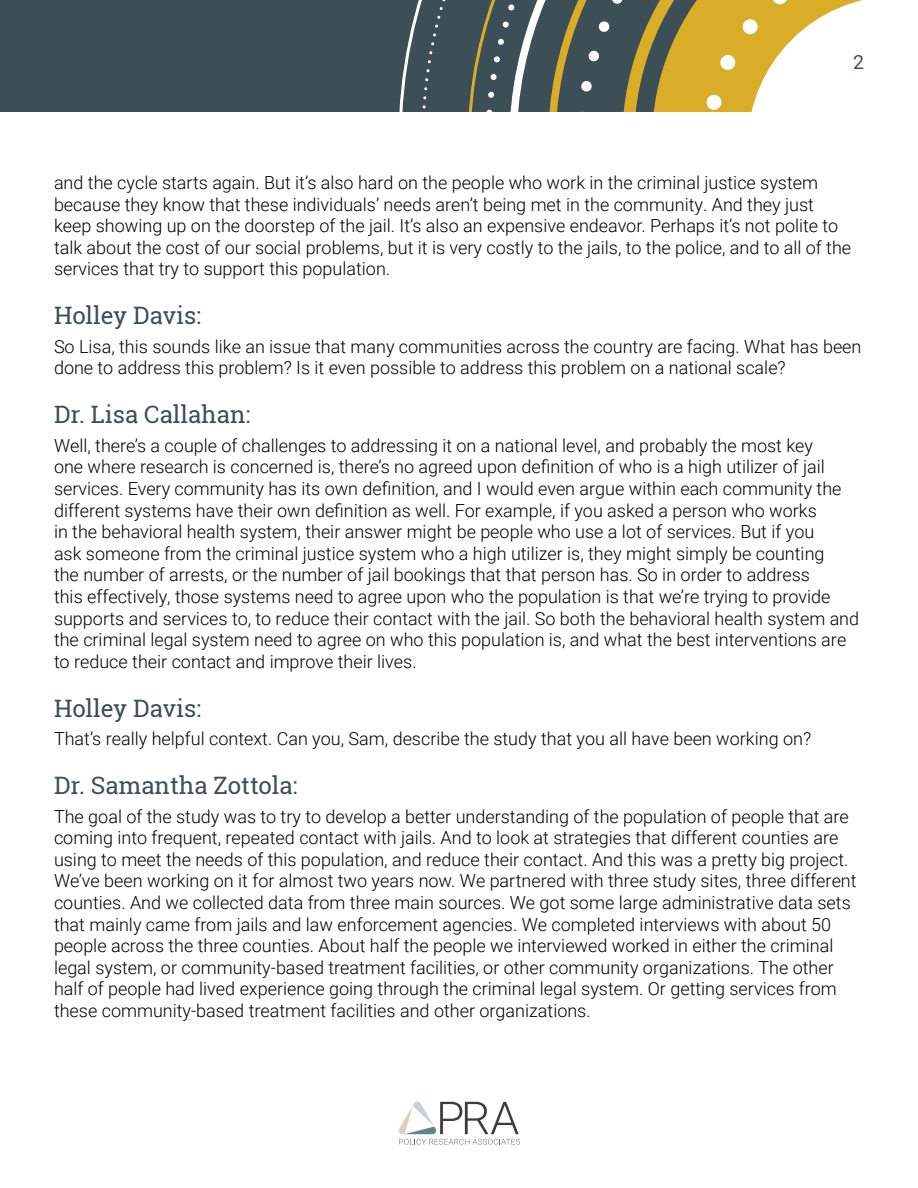
<style>
.page{position:relative;width:918px;height:1188px;background:#fff}
.page>*{position:absolute;margin:0;border:0;box-sizing:border-box;transform-origin:0 0}
.t1{font:24px "Roboto Slab";color:#3c4f57}
.t2{font:19.5px "Roboto";color:#3c4f57}
.t3{font:300 18px/21.6px "Roboto";color:#000}
</style>
<div class="page">
<div style="left:0;top:0;width:918px;height:112px;background:#3c4f57"></div>
<svg style="left:399px;top:0;width:519px;height:112px"></svg>
<svg style="left:398px;top:1101px;width:122px;height:44px"></svg>
<p class="t2" style="left:853px;top:48px;width:12px">2</p>
<p class="t3" style="left:54px;top:171px;width:799px">and the cycle starts again. But it’s also hard on the people who work in the criminal justice system because they know that these individuals’ needs aren’t being met in the community. And they just keep showing up on the doorstep of the jail. It’s also an expensive endeavor. Perhaps it’s not polite to talk about the cost of our social problems, but it is very costly to the jails, to the police, and to all of the services that try to support this population.</p>
<h2 class="t1" style="left:54px;top:299px;width:149px">Holley Davis:</h2>
<p class="t3" style="left:54px;top:335px;width:809px">So Lisa, this sounds like an issue that many communities across the country are facing. What has been done to address this problem? Is it even possible to address this problem on a national scale?</p>
<h2 class="t1" style="left:54px;top:398px;width:198px">Dr. Lisa Callahan:</h2>
<p class="t3" style="left:54px;top:434px;width:807px">Well, there’s a couple of challenges to addressing it on a national level, and probably the most key<br>one where research is concerned is, there’s no agreed upon definition of who is a high utilizer of jail services. Every community has its own definition, and I would even argue within each community the different systems have their own definition as well. For example, if you asked a person who works<br>in the behavioral health system, their answer might be people who use a lot of services. But if you<br>ask someone from the criminal justice system who a high utilizer is, they might simply be counting<br>the number of arrests, or the number of jail bookings that that person has. So in order to address<br>this effectively, those systems need to agree upon who the population is that we’re trying to provide supports and services to, to reduce their contact with the jail. So both the behavioral health system and the criminal legal system need to agree on who this population is, and what the best interventions are to reduce their contact and improve their lives.</p>
<h2 class="t1" style="left:54px;top:692px;width:149px">Holley Davis:</h2>
<p class="t3" style="left:54px;top:727px;width:759px">That’s really helpful context. Can you, Sam, describe the study that you all have been working on?</p>
<h2 class="t1" style="left:54px;top:769px;width:245px">Dr. Samantha Zottola:</h2>
<p class="t3" style="left:54px;top:805px;width:804px">The goal of the study was to try to develop a better understanding of the population of people that are coming into frequent, repeated contact with jails. And to look at strategies that different counties are using to meet the needs of this population, and reduce their contact. And this was a pretty big project.<br>We’ve been working on it for almost two years now. We partnered with three study sites, three different counties. And we collected data from three main sources. We got some large administrative data sets that mainly came from jails and law enforcement agencies. We completed interviews with about 50 people across the three counties. About half the people we interviewed worked in either the criminal legal system, or community-based treatment facilities, or other community organizations. The other half of people had lived experience going through the criminal legal system. Or getting services from these community-based treatment facilities and other organizations.</p>
</div>
